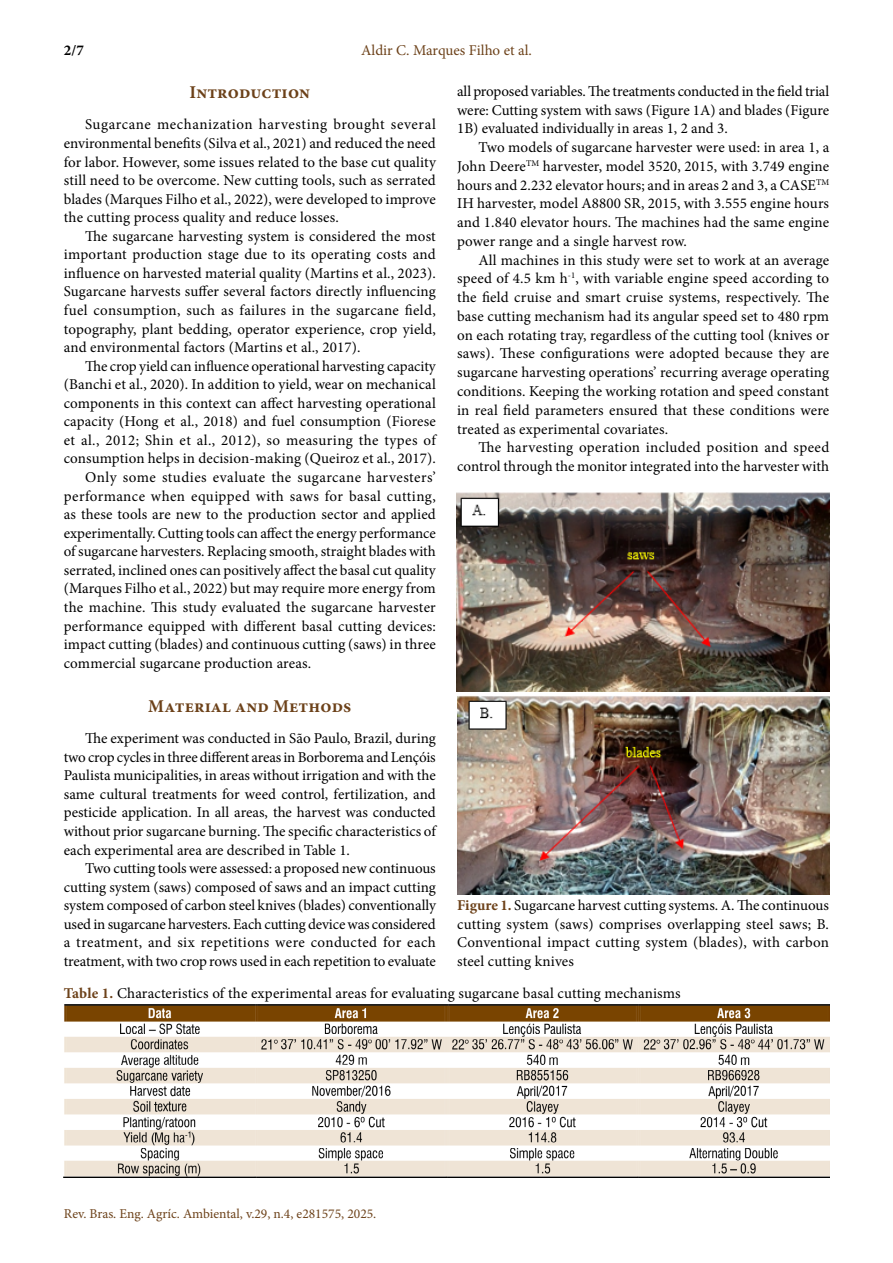
<style>
.page{position:relative;width:893px;height:1263px;background:#fff}
.page>*{position:absolute;margin:0;border:0;box-sizing:border-box;transform-origin:0 0}
.t1{font:700 18px "Minion Pro";letter-spacing:.01em;color:#6c4119}
.t2{font:15px/18.6px "Minion Pro";letter-spacing:.005em;color:#000;text-align:justify}
.t3{font:15px "Minion Pro";letter-spacing:.025em;color:#000}
.t4{font:15px "Minion Pro";letter-spacing:.03em;color:#000}
.t5{font:15px "Minion Pro";color:#6c4119}
.t6{font:700 15px "Minion Pro";color:#000}
.t7{font:13.5px "Minion Pro";color:#6c4119}
.s1{font-weight:700;color:#6c4119}
</style>
<div class="page">
<img style="left:64px;top:1005px;width:765px;height:173px">
<img style="left:457px;top:695px;width:372px;height:200px">
<img style="left:457px;top:492px;width:372px;height:200px">
<p class="t6" style="left:64px;top:40px;width:21px">2/7</p>
<p class="t5" style="left:361px;top:40px;width:172px">Aldir C. Marques Filho et al.</p>
<p class="t1" style="left:190px;top:80px;width:122px">Introduction</p>
<p class="t2" style="left:64px;top:115px;width:374px;text-indent:21px">Sugarcane mechanization harvesting brought several environmental benefits (Silva et al., 2021) and reduced the need for labor. However, some issues related to the base cut quality still need to be overcome. New cutting tools, such as serrated blades (Marques Filho et al., 2022), were developed to improve the cutting process quality and reduce losses.</p>
<p class="t2" style="left:64px;top:227px;width:374px;text-indent:21px">The sugarcane harvesting system is considered the most important production stage due to its operating costs and influence on harvested material quality (Martins et al., 2023).<br>Sugarcane harvests suffer several factors directly influencing fuel consumption, such as failures in the sugarcane field, topography, plant bedding, operator experience, crop yield, and environmental factors (Martins et al., 2017).</p>
<p class="t2" style="left:85px;top:357px;width:352px">The crop yield can influence operational harvesting capacity</p>
<p class="t2" style="left:64px;top:375px;width:374px">(Banchi et al., 2020). In addition to yield, wear on mechanical</p>
<p class="t2" style="left:64px;top:394px;width:374px">components in this context can affect harvesting operational</p>
<p class="t2" style="left:64px;top:412px;width:374px">capacity (Hong et al., 2018) and fuel consumption (Fiorese</p>
<p class="t3" style="left:64px;top:430px;width:373px">et al., 2012; Shin et al., 2012), so measuring the types of</p>
<p class="t2" style="left:64px;top:449px;width:374px">consumption helps in decision-making (Queiroz et al., 2017).</p>
<p class="t4" style="left:85px;top:467px;width:352px">Only some studies evaluate the sugarcane harvesters’</p>
<p class="t3" style="left:64px;top:486px;width:374px">performance when equipped with saws for basal cutting,</p>
<p class="t2" style="left:64px;top:505px;width:374px">as these tools are new to the production sector and applied</p>
<p class="t2" style="left:64px;top:524px;width:374px">experimentally. Cutting tools can affect the energy performance</p>
<p class="t2" style="left:64px;top:542px;width:374px">of sugarcane harvesters. Replacing smooth, straight blades with</p>
<p class="t2" style="left:64px;top:561px;width:373px">serrated, inclined ones can positively affect the basal cut quality</p>
<p class="t2" style="left:64px;top:579px;width:374px">(Marques Filho et al., 2022) but may require more energy from</p>
<p class="t2" style="left:64px;top:598px;width:374px">the machine. This study evaluated the sugarcane harvester</p>
<p class="t2" style="left:64px;top:616px;width:374px">performance equipped with different basal cutting devices:</p>
<p class="t2" style="left:64px;top:635px;width:374px">impact cutting (blades) and continuous cutting (saws) in three</p>
<p class="t2" style="left:64px;top:654px;width:249px">commercial sugarcane production areas.</p>
<p class="t1" style="left:148px;top:693px;width:205px">Material and Methods</p>
<p class="t2" style="left:64px;top:729px;width:374px;text-indent:21px">The experiment was conducted in São Paulo, Brazil, during two crop cycles in three different areas in Borborema and Lençóis Paulista municipalities, in areas without irrigation and with the same cultural treatments for weed control, fertilization, and pesticide application. In all areas, the harvest was conducted without prior sugarcane burning. The specific characteristics of each experimental area are described in Table 1.</p>
<p class="t2" style="left:64px;top:859px;width:374px;text-indent:21px">Two cutting tools were assessed: a proposed new continuous cutting system (saws) composed of saws and an impact cutting system composed of carbon steel knives (blades) conventionally used in sugarcane harvesters. Each cutting device was considered a treatment, and six repetitions were conducted for each treatment, with two crop rows used in each repetition to evaluate</p>
<p class="t2" style="left:457px;top:82px;width:374px">all proposed variables. The treatments conducted in the field trial were: Cutting system with saws (Figure 1A) and blades (Figure 1B) evaluated individually in areas 1, 2 and 3.</p>
<p class="t2" style="left:457px;top:138px;width:374px;text-indent:21px">Two models of sugarcane harvester were used: in area 1, a John Deere<sup>TM</sup> harvester, model 3520, 2015, with 3.749 engine hours and 2.232 elevator hours; and in areas 2 and 3, a CASE<sup>TM </sup>IH harvester, model A8800 SR, 2015, with 3.555 engine hours and 1.840 elevator hours. The machines had the same engine power range and a single harvest row.</p>
<p class="t2" style="left:457px;top:251px;width:374px;text-indent:21px">All machines in this study were set to work at an average speed of 4.5 km h<sup>-1</sup>, with variable engine speed according to the field cruise and smart cruise systems, respectively. The base cutting mechanism had its angular speed set to 480 rpm on each rotating tray, regardless of the cutting tool (knives or saws). These configurations were adopted because they are sugarcane harvesting operations’ recurring average operating conditions. Keeping the working rotation and speed constant in real field parameters ensured that these conditions were treated as experimental covariates.</p>
<p class="t2" style="left:457px;top:438px;width:374px;text-align:right">The harvesting operation included position and speed control through the monitor integrated into the harvester with</p>
<p class="t2" style="left:457px;top:896px;width:373px"><span class="s1">Figure 1.</span> Sugarcane harvest cutting systems. A. The continuous cutting system (saws) comprises overlapping steel saws; B.<br>Conventional impact cutting system (blades), with carbon steel cutting knives</p>
<p class="t2" style="left:64px;top:984px;width:618px"><span class="s1">Table 1.</span> Characteristics of the experimental areas for evaluating sugarcane basal cutting mechanisms</p>
<p class="t7" style="left:64px;top:1204px;width:314px">Rev. Bras. Eng. Agríc. Ambiental, v.29, n.4, e281575, 2025.</p>
</div>
